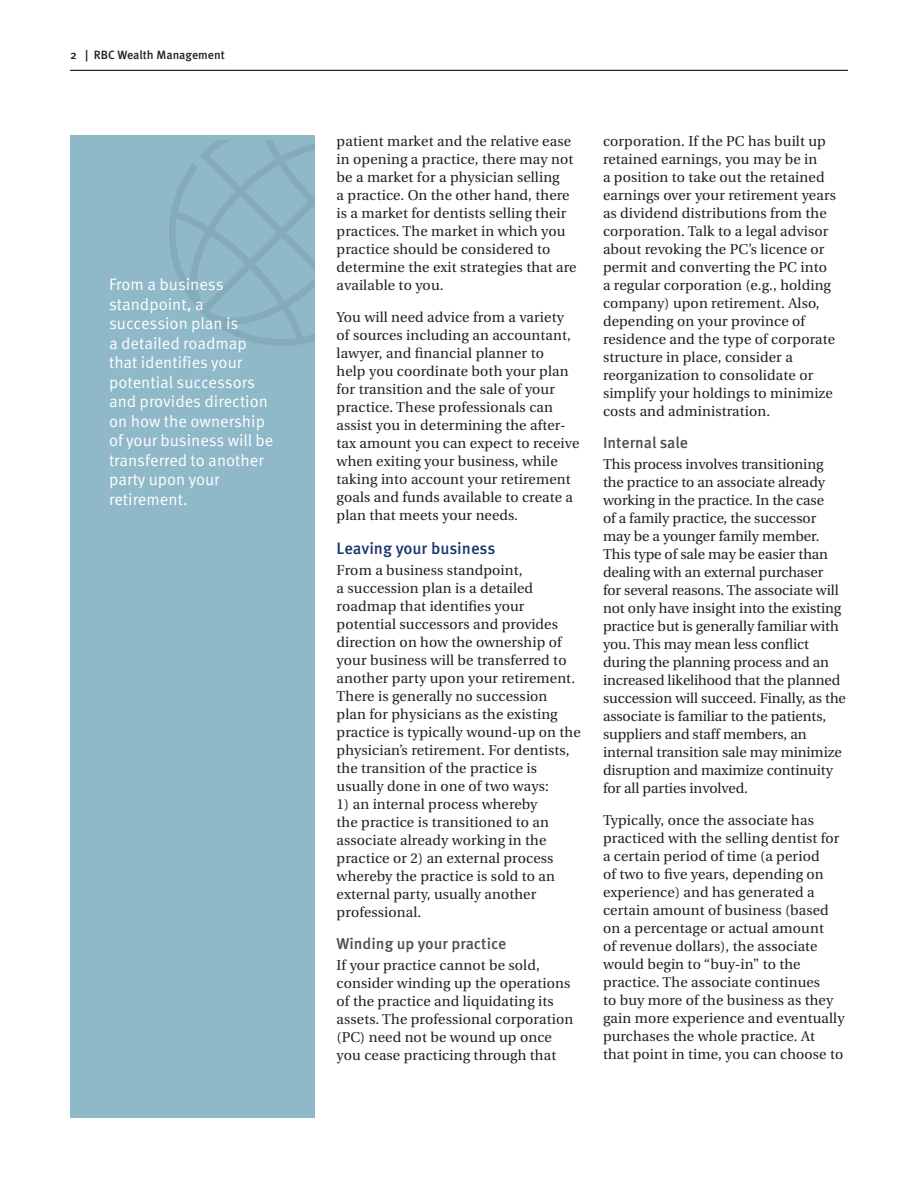
<style>
.page{position:relative;width:918px;height:1188px;background:#fff}
.page>*{position:absolute;margin:0;border:0;box-sizing:border-box;transform-origin:0 0}
.t1{font:16.5px/19.5px "Meta OT Norm";color:#fff}
.t2{font:500 16.5px "Meta OT";letter-spacing:-.005em;color:#1d366c}
.t3{font:500 15.75px "Meta OT";color:#4c4f54}
.t4{font:14.25px/18px "Utopia";letter-spacing:.01em;color:#231f20}
.t5{font:500 12px "Meta OT";color:#231f20}
</style>
<div class="page">
<hr style="left:70px;top:70px;width:778px;height:1px;background:#231f20">
<div style="left:70px;top:135px;width:245px;height:983px;background:#8fb8c8"></div>
<svg style="left:169px;top:140px;width:146px;height:206px"></svg>
<p class="t5" style="left:70px;top:47px;width:156px">2 | RBC Wealth Management</p>
<p class="t1" style="left:109px;top:275px;width:166px">From a business standpoint, a succession plan is<br>a detailed roadmap that identifies your potential successors and provides direction on how the ownership of your business will be transferred to another party upon your retirement.</p>
<p class="t4" style="left:337px;top:132px;width:241px">patient market and the relative ease in opening a practice, there may not be a market for a physician selling<br>a practice. On the other hand, there is a market for dentists selling their practices. The market in which you practice should be considered to determine the exit strategies that are available to you.</p>
<p class="t4" style="left:337px;top:308px;width:244px">You will need advice from a variety of sources including an accountant, lawyer, and financial planner to<br>help you coordinate both your plan for transition and the sale of your practice. These professionals can assist you in determining the after&shy;tax amount you can expect to receive when exiting your business, while taking into account your retirement goals and funds available to create a plan that meets your needs.</p>
<p class="t2" style="left:337px;top:538px;width:160px">Leaving your business</p>
<p class="t4" style="left:337px;top:561px;width:246px">From a business standpoint,<br>a succession plan is a detailed roadmap that identifies your potential successors and provides direction on how the ownership of your business will be transferred to another party upon your retirement.<br>There is generally no succession<br>plan for physicians as the existing practice is typically wound-up on the physician’s retirement. For dentists, the transition of the practice is usually done in one of two ways:</p>
<p class="t4" style="left:337px;top:795px;width:220px">1) an internal process whereby the practice is transitioned to an associate already working in the practice or 2) an external process whereby the practice is sold to an external party, usually another professional.</p>
<p class="t3" style="left:337px;top:934px;width:171px">Winding up your practice</p>
<p class="t4" style="left:337px;top:957px;width:238px">If your practice cannot be sold, consider winding up the operations of the practice and liquidating its assets. The professional corporation (PC) need not be wound up once you cease practicing through that</p>
<p class="t4" style="left:603px;top:132px;width:234px">corporation. If the PC has built up retained earnings, you may be in<br>a position to take out the retained earnings over your retirement years as dividend distributions from the corporation. Talk to a legal advisor about revoking the PC’s licence or permit and converting the PC into a regular corporation (e.g., holding company) upon retirement. Also, depending on your province of residence and the type of corporate structure in place, consider a reorganization to consolidate or simplify your holdings to minimize costs and administration.</p>
<p class="t3" style="left:603px;top:433px;width:87px">Internal sale</p>
<p class="t4" style="left:603px;top:456px;width:244px">This process involves transitioning the practice to an associate already working in the practice. In the case<br>of a family practice, the successor may be a younger family member.<br>This type of sale may be easier than dealing with an external purchaser<br>for several reasons. The associate will not only have insight into the existing practice but is generally familiar with you. This may mean less conflict during the planning process and an increased likelihood that the planned succession will succeed. Finally, as the associate is familiar to the patients, suppliers and staff members, an internal transition sale may minimize disruption and maximize continuity for all parties involved.</p>
<p class="t4" style="left:603px;top:812px;width:243px">Typically, once the associate has practiced with the selling dentist for a certain period of time (a period<br>of two to five years, depending on experience) and has generated a certain amount of business (based on a percentage or actual amount<br>of revenue dollars), the associate would begin to “buy-in” to the practice. The associate continues<br>to buy more of the business as they gain more experience and eventually purchases the whole practice. At that point in time, you can choose to</p>
</div>
